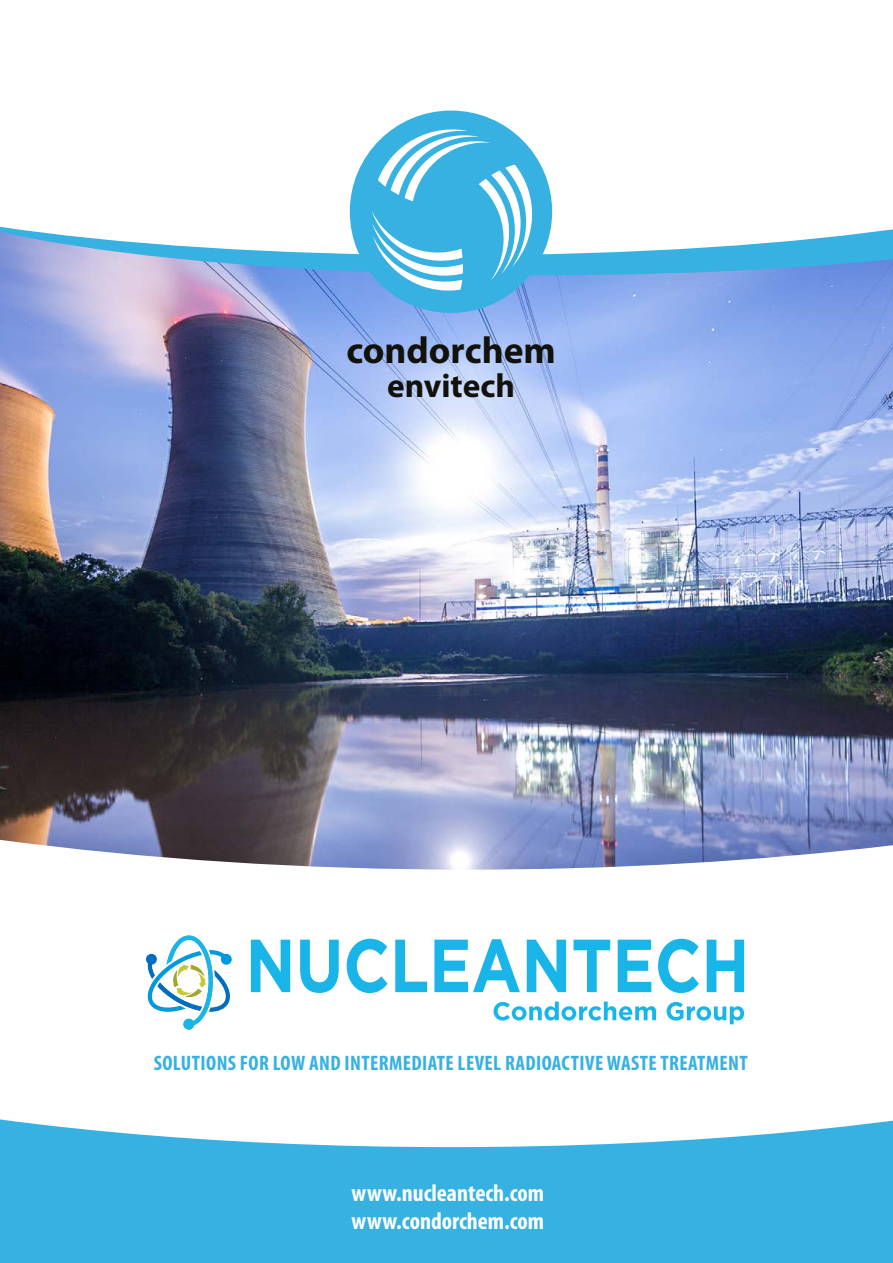
<style>
.page{position:relative;width:893px;height:1263px;background:#fff}
.page>*{position:absolute;margin:0;border:0;box-sizing:border-box;transform-origin:0 0}
.t1{font:700 75px "Gotham";color:#1ab5e8;scale:.84 1}
.t2{font:700 37.5px "Myriad Pro";color:#12110c}
.t3{font:700 33.3px "Myriad Pro";color:#12110c}
.t4{font:700 condensed 24px/28.8px "Myriad Pro";color:#fff}
.t5{font:700 condensed 21px "Myriad Pro";letter-spacing:.02em;color:#36b1e1}
</style>
<div class="page">
<div style="left:0;top:722px;width:893px;height:541px;background:#36b1e1"></div>
<div style="left:0;top:870px;width:893px;height:277px;background:#fff"></div>
<img style="left:0;top:275px;width:893px;height:595px">
<svg style="left:0;top:255px;width:893px;height:20px;background:#68ade0"></svg>
<svg style="left:0;top:110px;width:893px;height:145px"></svg>
<div style="left:350px;top:111px;width:202px;height:202px;background:#36b1e1;border-radius:50%"></div>
<svg style="left:372px;top:129px;width:160px;height:162px"></svg>
<svg style="left:146px;top:935px;width:86px;height:94px;background:#c1e2ed"></svg>
<svg style="left:493px;top:1001px;width:163px;height:19px;background:#a2e1f5"></svg>
<svg style="left:667px;top:1002px;width:77px;height:22px;background:#a8e2f6"></svg>
<h2 class="t2" style="left:346px;top:329px;width:211px">condorchem</h2>
<h3 class="t3" style="left:387px;top:367px;width:129px">envitech</h3>
<h1 class="t1" style="left:246px;top:922px;width:601px">NUCLEANTECH</h1>
<p class="t5" style="left:154px;top:1051px;width:595px">SOLUTIONS FOR LOW AND INTERMEDIATE LEVEL RADIOACTIVE WASTE TREATMENT</p>
<p class="t4" style="left:352px;top:1178px;width:194px">www.nucleantech.com www.condorchem.com</p>
</div>
